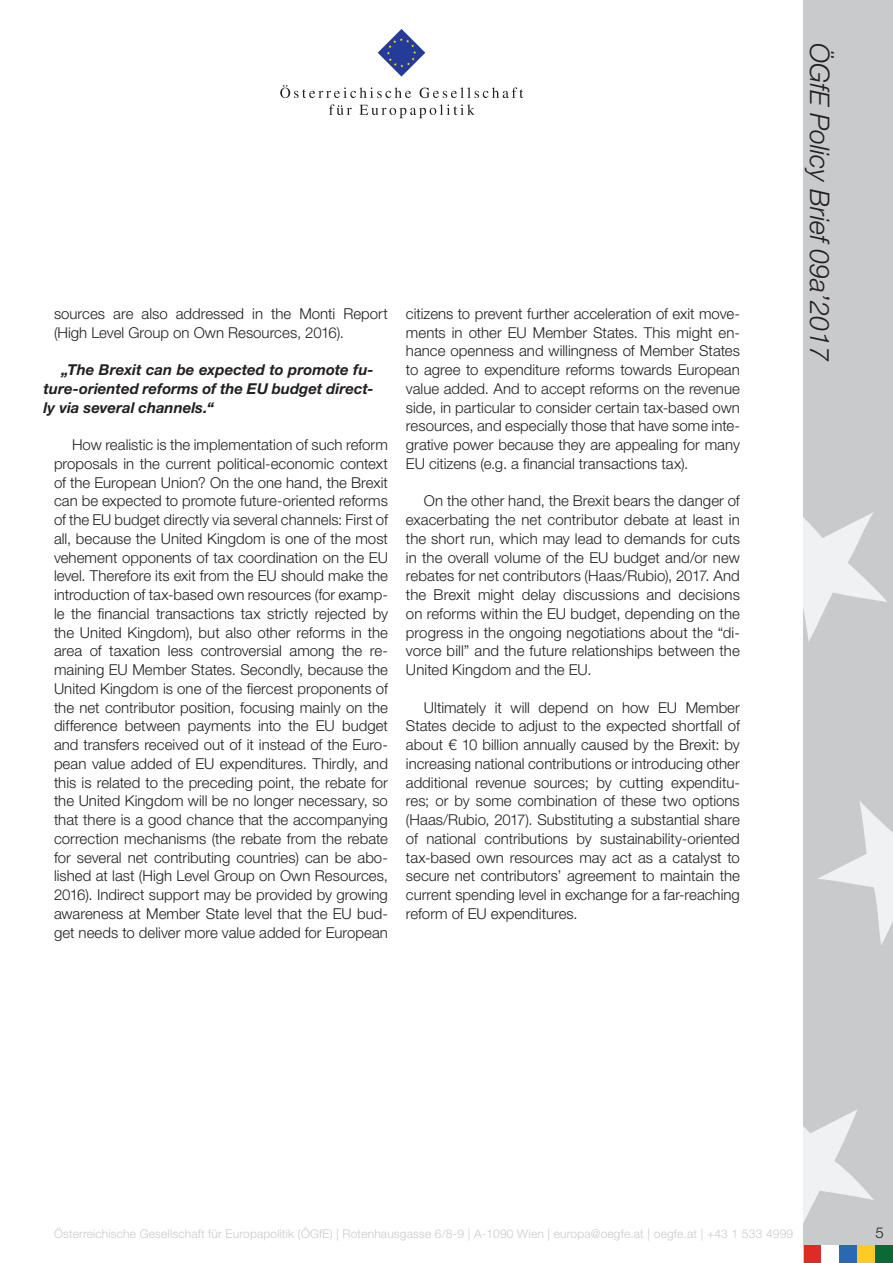
<style>
.page{position:relative;width:893px;height:1263px;background:#fff}
.page>*{position:absolute;margin:0;border:0;box-sizing:border-box;transform-origin:0 0}
.t1{font:italic 300 27px "Helvetica Neue LT Std";color:#231f20}
.Standard_Paragraph{font:300 15px/18.8px "Helvetica Neue LT Std";color:#231f20;text-align:justify}
.Standard_Paragraph-2{font:italic 700 15px/18.8px "Helvetica Neue LT Std";color:#231f20;text-align:justify}
.t2{font:300 12px "Helvetica Neue LT Std";letter-spacing:.015em;color:#c9cacc}
</style>
<div class="page">
<div style="left:804px;top:0;width:89px;height:1263px;background:#c9cacc"></div>
<svg style="left:804px;top:512px;width:83px;height:130px"></svg>
<svg style="left:818px;top:801px;width:75px;height:144px"></svg>
<svg style="left:804px;top:1110px;width:70px;height:111px"></svg>
<svg style="left:378px;top:29px;width:47px;height:48px"></svg>
<svg style="left:280px;top:85px;width:131px;height:13px"></svg>
<svg style="left:420px;top:87px;width:103px;height:11px"></svg>
<svg style="left:329px;top:104px;width:23px;height:11px"></svg>
<svg style="left:359px;top:104px;width:116px;height:14px"></svg>
<div style="left:857px;top:1245px;width:18px;height:18px;background:#fecb26"></div>
<div style="left:839px;top:1245px;width:18px;height:18px;background:#2b68b3"></div>
<div style="left:804px;top:1245px;width:17px;height:18px;background:#de2b26"></div>
<div style="left:875px;top:1245px;width:18px;height:18px;background:#0b6936"></div>
<div style="left:821px;top:1245px;width:18px;height:18px;background:#fff"></div>
<p class="Standard_Paragraph" style="left:54px;top:304px;width:335px">sources are also addressed in the Monti Report (High Level Group on Own Resources, 2016).</p>
<p class="Standard_Paragraph-2" style="left:44px;top:360px;width:332px;text-indent:18px">„The Brexit can be expected to promote fu&shy;ture-oriented reforms of the EU budget direct&shy;ly via several channels.“</p>
<p class="Standard_Paragraph" style="left:54px;top:435px;width:335px;text-indent:18px">How realistic is the implementation of such reform proposals in the current political-economic context of the European Union? On the one hand, the Brexit can be expected to promote future-oriented reforms of the EU budget directly via several channels: First of all, because the United Kingdom is one of the most vehement opponents of tax coordination on the EU level. Therefore its exit from the EU should make the introduction of tax-based own resources (for examp&shy;le the financial transactions tax strictly rejected by the United Kingdom), but also other reforms in the area of taxation less controversial among the re&shy;maining EU Member States. Secondly, because the United Kingdom is one of the fiercest proponents of the net contributor position, focusing mainly on the difference between payments into the EU budget and transfers received out of it instead of the Euro&shy;pean value added of EU expenditures. Thirdly, and this is related to the preceding point, the rebate for the United Kingdom will be no longer necessary, so that there is a good chance that the accompanying correction mechanisms (the rebate from the rebate for several net contributing countries) can be abo&shy;lished at last (High Level Group on Own Resources, 2016). Indirect support may be provided by growing awareness at Member State level that the EU bud&shy;get needs to deliver more value added for European</p>
<p class="Standard_Paragraph" style="left:406px;top:304px;width:335px">citizens to prevent further acceleration of exit move&shy;ments in other EU Member States. This might en&shy;hance openness and willingness of Member States to agree to expenditure reforms towards European value added. And to accept reforms on the revenue side, in particular to consider certain tax-based own resources, and especially those that have some inte&shy;grative power because they are appealing for many EU citizens (e.g. a financial transactions tax).</p>
<p class="Standard_Paragraph" style="left:406px;top:491px;width:335px;text-indent:18px">On the other hand, the Brexit bears the danger of exacerbating the net contributor debate at least in the short run, which may lead to demands for cuts in the overall volume of the EU budget and/or new rebates for net contributors (Haas/Rubio), 2017. And the Brexit might delay discussions and decisions on reforms within the EU budget, depending on the progress in the ongoing negotiations about the “di&shy;vorce bill” and the future relationships between the United Kingdom and the EU.</p>
<p class="Standard_Paragraph" style="left:406px;top:697px;width:335px;text-indent:18px">Ultimately it will depend on how EU Member States decide to adjust to the expected shortfall of about € 10 billion annually caused by the Brexit: by increasing national contributions or introducing other additional revenue sources; by cutting expenditu&shy;res; or by some combination of these two options (Haas/Rubio, 2017). Substituting a substantial share of national contributions by sustainability-oriented tax-based own resources may act as a catalyst to secure net contributors’ agreement to maintain the current spending level in exchange for a far-reaching reform of EU expenditures.</p>
<h1 class="t1" style="left:836px;top:43px;width:320px;rotate:90deg">ÖGfE Policy Brief 09a’2017</h1>
<p class="t2" style="left:54px;top:1226px;width:741px">Österreichische Gesellschaft für Europapolitik (ÖGfE) | Rotenhausgasse 6/8-9 | A-1090 Wien | europa@oegfe.at | oegfe.at | +43 1 533 4999</p>
<p class="Standard_Paragraph" style="left:875px;top:1222px;width:10px">5</p>
</div>
